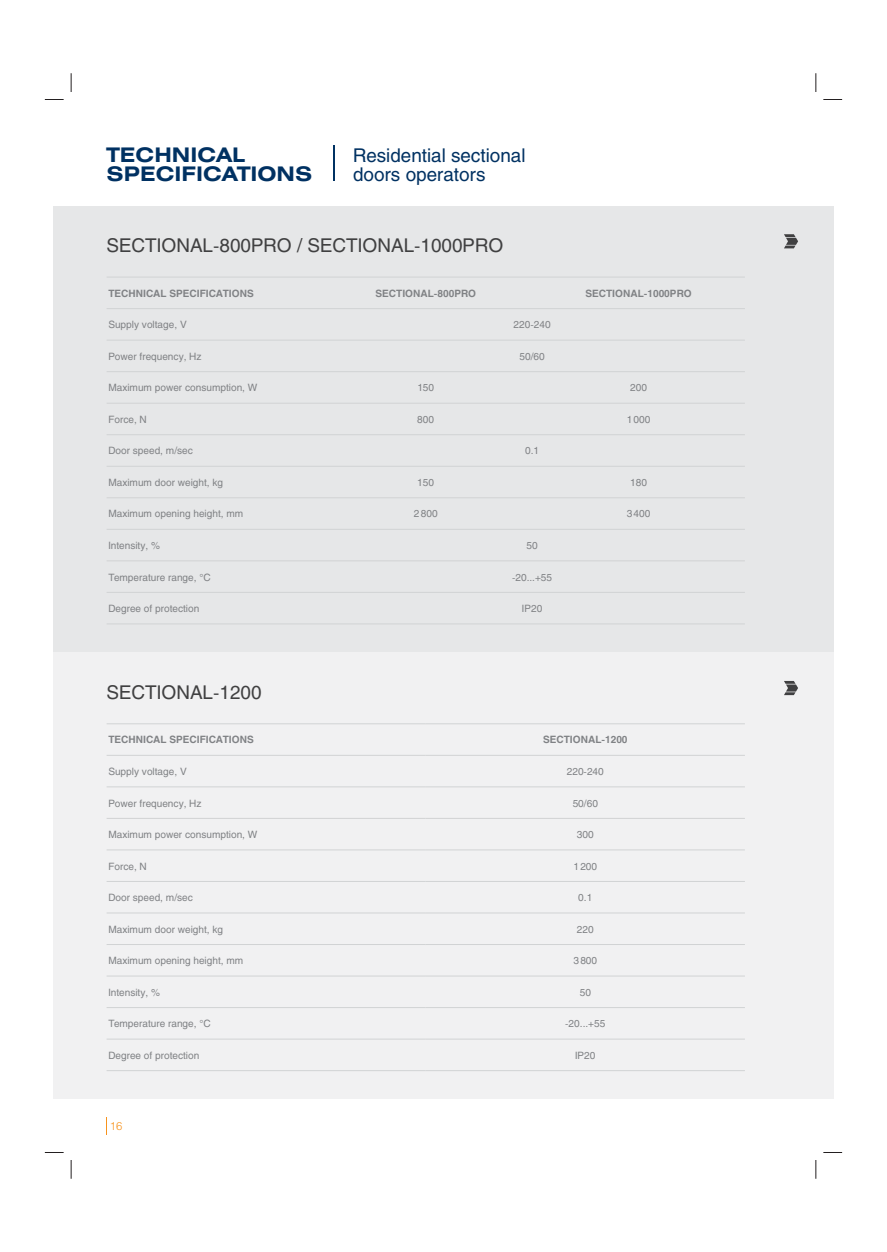
<style>
.page{position:relative;width:887px;height:1252px;background:#fff}
.page>*{position:absolute;margin:0;border:0;box-sizing:border-box;transform-origin:0 0}
.t1{font:700 20px/18.8px "Helios Ext";color:#003162}
.t2{font:18.75px "Helios";color:#404041}
.t3{font:18.75px/18.8px "Helios";color:#003162}
.t4{font:300 11.25px "Helios";color:#f7931d}
.t5{font:10px "Helios";color:#808285}
.t6{font:700 10px "Helios";color:#808285}
</style>
<div class="page">
<div style="left:53px;top:206px;width:780px;height:446px;background:#e6e7e8"></div>
<div style="left:53px;top:652px;width:780px;height:447px;background:#f1f1f2"></div>
<svg style="left:784px;top:234px;width:13px;height:14px"></svg>
<svg style="left:784px;top:681px;width:13px;height:14px"></svg>
<hr style="left:333px;top:146px;width:2px;height:35px;background:#003162">
<hr style="left:107px;top:277px;width:637px;height:1px;background:#d1d3d4">
<hr style="left:107px;top:308px;width:637px;height:1px;background:#d1d3d4">
<hr style="left:107px;top:340px;width:637px;height:1px;background:#d1d3d4">
<hr style="left:107px;top:371px;width:637px;height:1px;background:#d1d3d4">
<hr style="left:107px;top:403px;width:637px;height:1px;background:#d1d3d4">
<hr style="left:107px;top:434px;width:637px;height:1px;background:#d1d3d4">
<hr style="left:107px;top:466px;width:637px;height:1px;background:#d1d3d4">
<hr style="left:107px;top:497px;width:637px;height:1px;background:#d1d3d4">
<hr style="left:107px;top:529px;width:637px;height:1px;background:#d1d3d4">
<hr style="left:107px;top:560px;width:637px;height:1px;background:#d1d3d4">
<hr style="left:107px;top:592px;width:637px;height:1px;background:#d1d3d4">
<hr style="left:107px;top:623px;width:637px;height:1px;background:#d1d3d4">
<hr style="left:107px;top:723px;width:318px;height:1px;background:#d1d3d4">
<hr style="left:425px;top:723px;width:319px;height:1px;background:#d1d3d4">
<hr style="left:107px;top:755px;width:318px;height:1px;background:#d1d3d4">
<hr style="left:425px;top:755px;width:319px;height:1px;background:#d1d3d4">
<hr style="left:107px;top:786px;width:318px;height:1px;background:#d1d3d4">
<hr style="left:425px;top:786px;width:319px;height:1px;background:#d1d3d4">
<hr style="left:107px;top:818px;width:318px;height:1px;background:#d1d3d4">
<hr style="left:425px;top:818px;width:319px;height:1px;background:#d1d3d4">
<hr style="left:107px;top:849px;width:318px;height:1px;background:#d1d3d4">
<hr style="left:425px;top:849px;width:319px;height:1px;background:#d1d3d4">
<hr style="left:107px;top:881px;width:318px;height:1px;background:#d1d3d4">
<hr style="left:425px;top:881px;width:319px;height:1px;background:#d1d3d4">
<hr style="left:107px;top:912px;width:318px;height:1px;background:#d1d3d4">
<hr style="left:425px;top:912px;width:319px;height:1px;background:#d1d3d4">
<hr style="left:107px;top:944px;width:318px;height:1px;background:#d1d3d4">
<hr style="left:425px;top:944px;width:319px;height:1px;background:#d1d3d4">
<hr style="left:107px;top:975px;width:318px;height:1px;background:#d1d3d4">
<hr style="left:425px;top:975px;width:319px;height:1px;background:#d1d3d4">
<hr style="left:107px;top:1007px;width:318px;height:1px;background:#d1d3d4">
<hr style="left:425px;top:1007px;width:319px;height:1px;background:#d1d3d4">
<hr style="left:107px;top:1038px;width:318px;height:1px;background:#d1d3d4">
<hr style="left:425px;top:1038px;width:319px;height:1px;background:#d1d3d4">
<hr style="left:107px;top:1070px;width:318px;height:1px;background:#d1d3d4">
<hr style="left:425px;top:1070px;width:319px;height:1px;background:#d1d3d4">
<svg style="left:45px;top:99px;width:19px;height:1px"></svg>
<svg style="left:823px;top:99px;width:18px;height:1px"></svg>
<svg style="left:45px;top:1152px;width:19px;height:1px"></svg>
<svg style="left:823px;top:1152px;width:18px;height:1px"></svg>
<svg style="left:70px;top:73px;width:2px;height:19px"></svg>
<svg style="left:70px;top:1160px;width:2px;height:18px"></svg>
<svg style="left:815px;top:73px;width:1px;height:19px"></svg>
<svg style="left:815px;top:1160px;width:1px;height:18px"></svg>
<h1 class="t1" style="left:107px;top:148px;width:207px">TECHNICAL<br>SPECIFICATIONS</h1>
<h2 class="t3" style="left:353px;top:147px;width:174px">Residential sectional doors operators</h2>
<h2 class="t2" style="left:107px;top:238px;width:398px">SECTIONAL-800PRO / SECTIONAL-1000PRO</h2>
<p class="t6" style="left:108px;top:289px;width:147px">TECHNICAL SPECIFICATIONS</p>
<p class="t6" style="left:375px;top:289px;width:102px">SECTIONAL-800PRO</p>
<p class="t6" style="left:585px;top:289px;width:108px">SECTIONAL-1000PRO</p>
<p class="t5" style="left:108px;top:321px;width:80px">Supply voltage, V</p>
<p class="t5" style="left:513px;top:321px;width:39px">220-240</p>
<p class="t5" style="left:108px;top:352px;width:95px">Power frequency, Hz</p>
<p class="t5" style="left:519px;top:352px;width:27px">50/60</p>
<p class="t5" style="left:108px;top:384px;width:150px">Maximum power consumption, W</p>
<p class="t5" style="left:417px;top:384px;width:18px">150</p>
<p class="t5" style="left:630px;top:384px;width:18px">200</p>
<p class="t5" style="left:108px;top:415px;width:40px">Force, N</p>
<p class="t5" style="left:417px;top:415px;width:18px">800</p>
<p class="t5" style="left:626px;top:415px;width:25px">1 000</p>
<p class="t5" style="left:108px;top:447px;width:86px">Door speed, m/sec</p>
<p class="t5" style="left:525px;top:447px;width:16px">0.1</p>
<p class="t5" style="left:108px;top:478px;width:116px">Maximum door weight, kg</p>
<p class="t5" style="left:417px;top:478px;width:18px">150</p>
<p class="t5" style="left:630px;top:478px;width:18px">180</p>
<p class="t5" style="left:108px;top:510px;width:136px">Maximum opening height, mm</p>
<p class="t5" style="left:414px;top:510px;width:25px">2 800</p>
<p class="t5" style="left:626px;top:510px;width:25px">3 400</p>
<p class="t5" style="left:108px;top:541px;width:53px">Intensity, %</p>
<p class="t5" style="left:526px;top:541px;width:13px">50</p>
<p class="t5" style="left:108px;top:573px;width:104px">Temperature range, °C</p>
<p class="t5" style="left:512px;top:573px;width:42px">-20...+55</p>
<p class="t5" style="left:108px;top:604px;width:92px">Degree of protection</p>
<p class="t5" style="left:522px;top:604px;width:22px">IP20</p>
<h2 class="t2" style="left:107px;top:685px;width:156px">SECTIONAL-1200</h2>
<p class="t6" style="left:108px;top:736px;width:147px">TECHNICAL SPECIFICATIONS</p>
<p class="t6" style="left:543px;top:736px;width:86px">SECTIONAL-1200</p>
<p class="t5" style="left:108px;top:767px;width:80px">Supply voltage, V</p>
<p class="t5" style="left:566px;top:767px;width:39px">220-240</p>
<p class="t5" style="left:108px;top:799px;width:95px">Power frequency, Hz</p>
<p class="t5" style="left:572px;top:799px;width:27px">50/60</p>
<p class="t5" style="left:108px;top:830px;width:150px">Maximum power consumption, W</p>
<p class="t5" style="left:576px;top:830px;width:18px">300</p>
<p class="t5" style="left:108px;top:862px;width:40px">Force, N</p>
<p class="t5" style="left:573px;top:862px;width:25px">1 200</p>
<p class="t5" style="left:108px;top:893px;width:86px">Door speed, m/sec</p>
<p class="t5" style="left:578px;top:893px;width:16px">0.1</p>
<p class="t5" style="left:108px;top:925px;width:116px">Maximum door weight, kg</p>
<p class="t5" style="left:576px;top:925px;width:18px">220</p>
<p class="t5" style="left:108px;top:956px;width:136px">Maximum opening height, mm</p>
<p class="t5" style="left:573px;top:956px;width:25px">3 800</p>
<p class="t5" style="left:108px;top:988px;width:53px">Intensity, %</p>
<p class="t5" style="left:579px;top:988px;width:13px">50</p>
<p class="t5" style="left:108px;top:1019px;width:104px">Temperature range, °C</p>
<p class="t5" style="left:565px;top:1019px;width:42px">-20...+55</p>
<p class="t5" style="left:108px;top:1051px;width:92px">Degree of protection</p>
<p class="t5" style="left:575px;top:1051px;width:22px">IP20</p>
<p class="t4" style="left:110px;top:1119px;width:14px">16</p>
</div>
